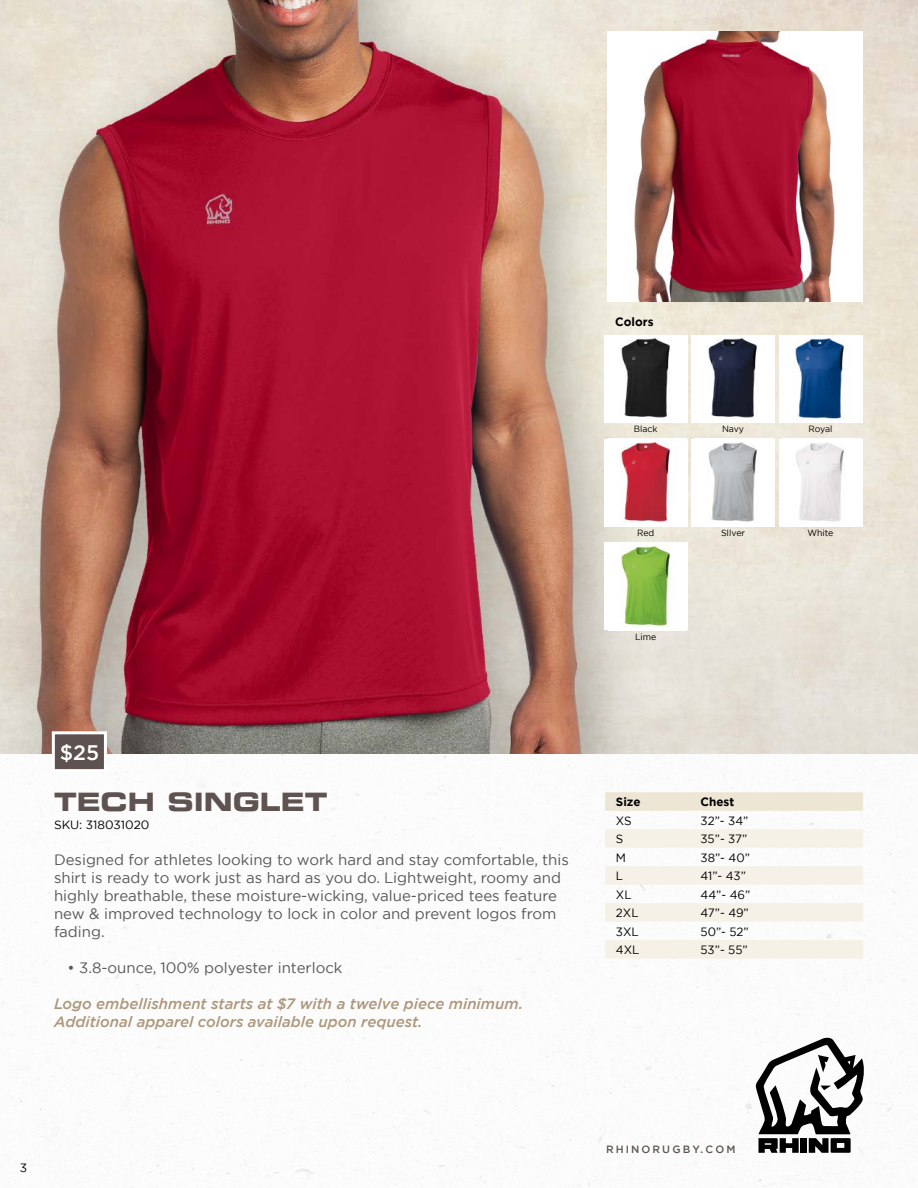
<style>
.page{position:relative;width:918px;height:1188px;background:#fff}
.page>*{position:absolute;margin:0;border:0;box-sizing:border-box;transform-origin:0 0}
.t1{font:25.5px "Eurostile LT Bold Extended Two";color:#5e5350}
.t2{font:500 21px "Gotham";color:#fff}
.t3{font:15px/18px "Gotham";color:#58585a}
.t4{font:italic 500 15px/18px "Gotham";color:#ad977c}
.t5{font:12px "Gotham";color:#000}
.t6{font:700 12px "Gotham";color:#000}
.t7{font:500 10.5px "Gotham";letter-spacing:.2em;color:#5e5350}
.t8{font:9px "Gotham";color:#000}
</style>
<div class="page">
<img style="left:0;top:0;width:918px;height:1188px">
<svg style="left:754px;top:1037px;width:111px;height:116px"></svg>
<svg style="left:605px;top:792px;width:258px;height:19px;background:#eee6d5"></svg>
<svg style="left:605px;top:829px;width:258px;height:130px"></svg>
<img style="left:607px;top:31px;width:255px;height:270px">
<div style="left:604px;top:335px;width:83px;height:87px;background:#fff"></div>
<img style="left:620px;top:338px;width:50px;height:80px">
<div style="left:692px;top:335px;width:83px;height:87px;background:#fff"></div>
<img style="left:708px;top:338px;width:49px;height:80px">
<div style="left:779px;top:335px;width:83px;height:87px;background:#fff"></div>
<img style="left:794px;top:338px;width:52px;height:81px">
<div style="left:604px;top:439px;width:83px;height:87px;background:#fff"></div>
<img style="left:621px;top:442px;width:50px;height:81px">
<div style="left:692px;top:439px;width:83px;height:87px;background:#fff"></div>
<img style="left:708px;top:442px;width:49px;height:80px">
<div style="left:779px;top:439px;width:83px;height:87px;background:#fff"></div>
<img style="left:796px;top:443px;width:48px;height:79px">
<div style="left:604px;top:543px;width:83px;height:87px;background:#fff"></div>
<img style="left:620px;top:544px;width:51px;height:83px">
<div style="left:52px;top:731px;width:55px;height:41px;background:#5d524f;border:3px solid #fff"></div>
<h2 class="t2" style="left:60px;top:738px;width:41px">$25</h2>
<h1 class="t1" style="left:54px;top:784px;width:275px">TECH SINGLET</h1>
<p class="t5" style="left:54px;top:817px;width:97px">SKU: 318031020</p>
<p class="t3" style="left:54px;top:850px;width:516px">Designed for athletes looking to work hard and stay comfortable, this shirt is ready to work just as hard as you do. Lightweight, roomy and highly breathable, these moisture-wicking, value-priced tees feature new &amp; improved technology to lock in color and prevent logos from fading.</p>
<p class="t3" style="left:68px;top:958px;width:276px">• 3.8-ounce, 100% polyester interlock</p>
<p class="t4" style="left:54px;top:994px;width:471px">Logo embellishment starts at $7 with a twelve piece minimum.<br>Additional apparel colors available upon request.</p>
<p class="t6" style="left:615px;top:314px;width:40px">Colors</p>
<p class="t8" style="left:634px;top:423px;width:25px">Black</p>
<p class="t8" style="left:722px;top:423px;width:24px">Navy</p>
<p class="t8" style="left:808px;top:423px;width:25px">Royal</p>
<p class="t8" style="left:637px;top:527px;width:19px">Red</p>
<p class="t8" style="left:721px;top:527px;width:26px">SIlver</p>
<p class="t8" style="left:807px;top:527px;width:27px">White</p>
<p class="t8" style="left:635px;top:631px;width:23px">Lime</p>
<p class="t6" style="left:616px;top:794px;width:26px">Size</p>
<p class="t6" style="left:701px;top:794px;width:35px">Chest</p>
<p class="t5" style="left:616px;top:813px;width:17px">XS</p>
<p class="t5" style="left:701px;top:813px;width:49px">32”- 34”</p>
<p class="t5" style="left:616px;top:831px;width:9px">S</p>
<p class="t5" style="left:701px;top:831px;width:48px">35”- 37”</p>
<p class="t5" style="left:616px;top:850px;width:12px">M</p>
<p class="t5" style="left:701px;top:850px;width:51px">38”- 40”</p>
<p class="t5" style="left:616px;top:868px;width:9px">L</p>
<p class="t5" style="left:701px;top:868px;width:47px">41”- 43”</p>
<p class="t5" style="left:616px;top:887px;width:17px">XL</p>
<p class="t5" style="left:701px;top:887px;width:51px">44”- 46”</p>
<p class="t5" style="left:616px;top:905px;width:24px">2XL</p>
<p class="t5" style="left:701px;top:905px;width:50px">47”- 49”</p>
<p class="t5" style="left:616px;top:924px;width:24px">3XL</p>
<p class="t5" style="left:701px;top:924px;width:50px">50”- 52”</p>
<p class="t5" style="left:616px;top:942px;width:25px">4XL</p>
<p class="t5" style="left:701px;top:942px;width:49px">53”- 55”</p>
<p class="t5" style="left:20px;top:1160px;width:9px">3</p>
<p class="t7" style="left:606px;top:1142px;width:131px">RHINORUGBY.COM</p>
</div>
